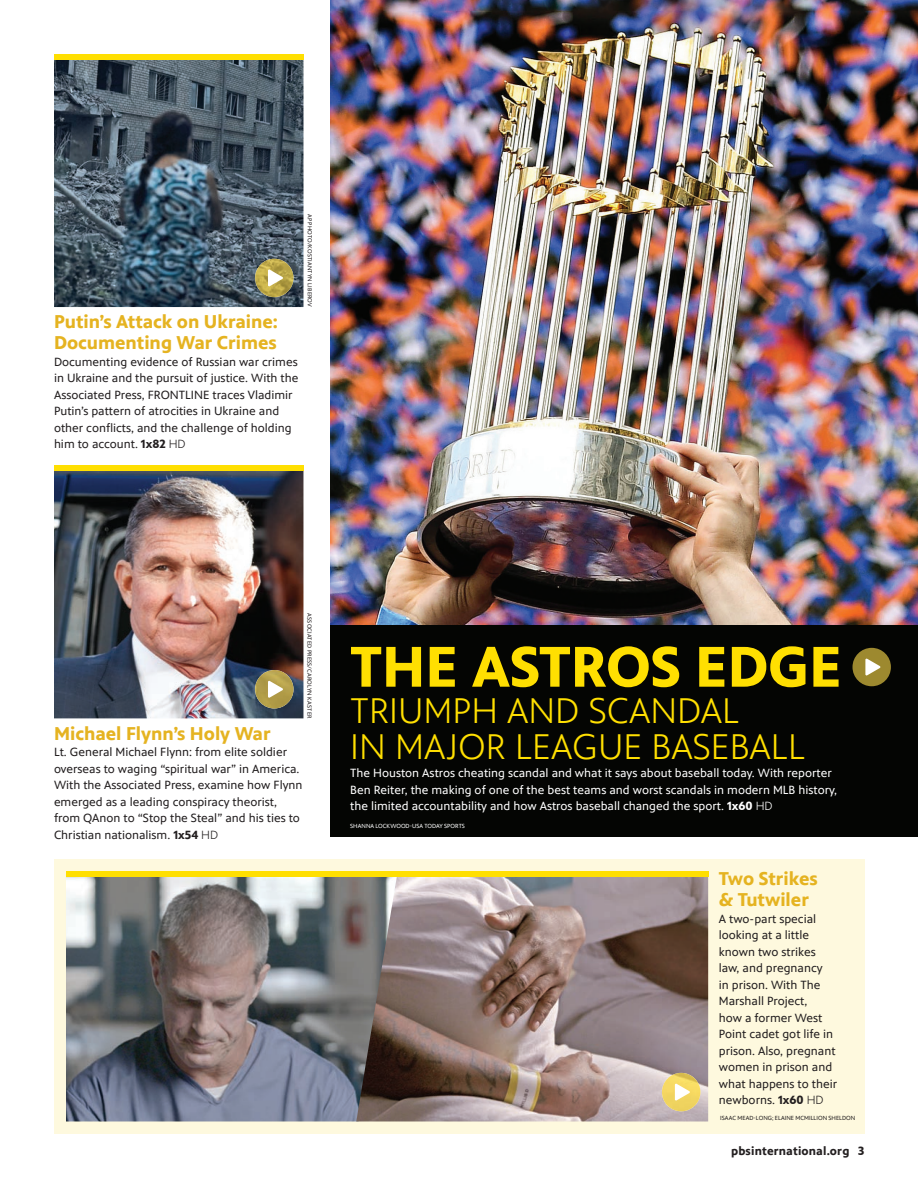
<style>
.page{position:relative;width:918px;height:1188px;background:#fff}
.page>*{position:absolute;margin:0;border:0;box-sizing:border-box;transform-origin:0 0}
.t1{font:700 58.5px "PBS Sans";color:#ffdf01}
.t2{font:300 36px/36px "PBS Sans";color:#ffdf01}
.t3{font:700 18.75px/21px "PBS Sans";color:#e5b321}
.t4{font:12px/16.5px "PBS Sans";color:#231f20}
.t5{font:12px/16.5px "PBS Sans";color:#fff}
.t6{font:700 12px "PBS Sans";letter-spacing:.015em;color:#231f20}
.t7{font:6px "PBS Sans";letter-spacing:.015em;color:#231f20}
.t8{font:6px "PBS Sans";letter-spacing:.005em;color:#fff}
.s1{font-weight:700}
.s2{font-weight:300}
</style>
<div class="page">
<div style="left:330px;top:0;width:588px;height:837px;background:#040503"></div>
<img style="left:330px;top:0;width:588px;height:625px">
<img style="left:54px;top:59px;width:249px;height:248px">
<div style="left:54px;top:54px;width:249px;height:5px;background:#ffdf01"></div>
<img style="left:54px;top:471px;width:249px;height:247px">
<div style="left:54px;top:465px;width:249px;height:6px;background:#ffdf01"></div>
<div style="left:54px;top:860px;width:810px;height:274px;background:#fef9de"></div>
<img style="left:66px;top:877px;width:290px;height:244px">
<img style="left:356px;top:877px;width:352px;height:244px">
<div style="left:66px;top:872px;width:643px;height:5px;background:#ffdf01"></div>
<img style="left:255px;top:259px;width:39px;height:38px;border-radius:19px">
<svg style="left:268px;top:269px;width:15px;height:18px"></svg>
<img style="left:255px;top:670px;width:39px;height:38px;border-radius:19px">
<svg style="left:268px;top:681px;width:15px;height:17px"></svg>
<img style="left:662px;top:1073px;width:38px;height:38px;border-radius:19px">
<svg style="left:675px;top:1083px;width:15px;height:18px"></svg>
<div style="left:853px;top:648px;width:38px;height:38px;background:#9d892f;border-radius:50%"></div>
<svg style="left:865px;top:658px;width:15px;height:18px"></svg>
<h3 class="t3" style="left:54px;top:312px;width:225px">Putin’s Attack on Ukraine:<br>Documenting War Crimes</h3>
<p class="t4" style="left:54px;top:354px;width:246px">Documenting evidence of Russian war crimes in Ukraine and the pursuit of justice. With the Associated Press, FRONTLINE traces Vladimir Putin’s pattern of atrocities in Ukraine and other conflicts, and the challenge of holding him to account. <span class="s1">1x82</span> <span class="s2">HD</span></p>
<p class="t7" style="left:313px;top:214px;width:95px;rotate:90deg">AP PHOTO/KOSTIANTYN LIBEROV</p>
<p class="t7" style="left:313px;top:613px;width:106px;rotate:90deg">ASSOCIATED PRESS/CAROLYN KASTER</p>
<h3 class="t3" style="left:54px;top:723px;width:218px">Michael Flynn’s Holy War</h3>
<p class="t4" style="left:54px;top:744px;width:250px">Lt. General Michael Flynn: from elite soldier overseas to waging “spiritual war” in America.<br>With the Associated Press, examine how Flynn emerged as a leading conspiracy theorist, from QAnon to “Stop the Steal” and his ties to Christian nationalism. <span class="s1">1x54</span> <span class="s2">HD</span></p>
<h1 class="t1" style="left:350px;top:634px;width:493px">THE ASTROS EDGE</h1>
<h2 class="t2" style="left:350px;top:693px;width:457px">TRIUMPH AND SCANDAL<br>IN MAJOR LEAGUE BASEBALL</h2>
<p class="t5" style="left:350px;top:765px;width:488px">The Houston Astros cheating scandal and what it says about baseball today. With reporter<br>Ben Reiter, the making of one of the best teams and worst scandals in modern MLB history, the limited accountability and how Astros baseball changed the sport. <span class="s1">1x60</span> <span class="s2">HD</span></p>
<p class="t8" style="left:350px;top:823px;width:116px">SHANNA LOCKWOOD-USA TODAY SPORTS</p>
<h3 class="t3" style="left:719px;top:869px;width:101px">Two Strikes &amp; Tutwiler</h3>
<p class="t4" style="left:719px;top:911px;width:120px">A two-part special looking at a little known two strikes law, and pregnancy<br>in prison. With The<br>Marshall Project,<br>how a former West<br>Point cadet got life in prison. Also, pregnant women in prison and what happens to their newborns. <span class="s1">1x60</span> <span class="s2">HD</span></p>
<p class="t7" style="left:720px;top:1114px;width:137px">ISAAC MEAD-LONG; ELAINE MCMILLION SHELDON</p>
<p class="t6" style="left:731px;top:1144px;width:135px">pbsinternational.org 3</p>
</div>
